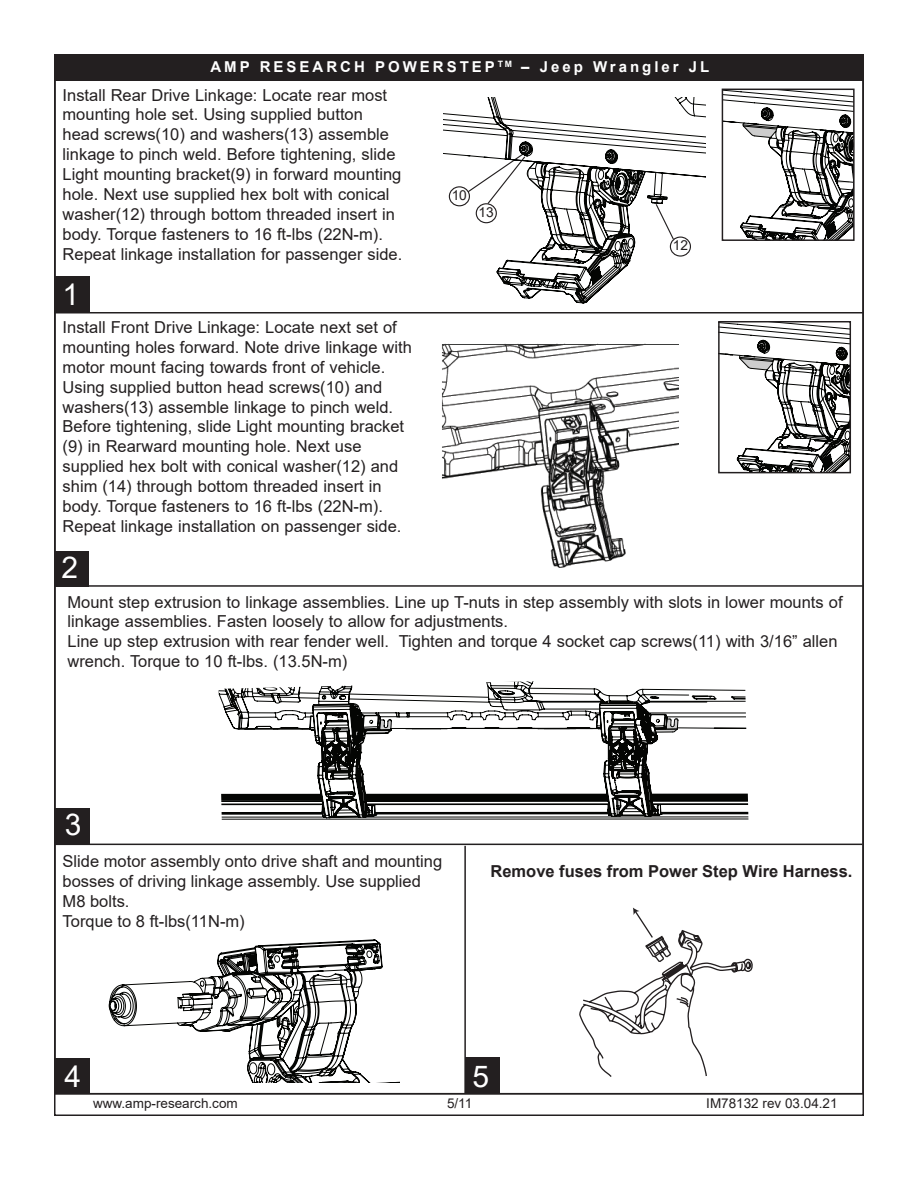
<style>
.page{position:relative;width:918px;height:1188px;background:#fff}
.page>*{position:absolute;margin:0;border:0;box-sizing:border-box;transform-origin:0 0}
.t1{font:30px "Arial";color:#fff}
.t2{font:16.5px/20px "Arial";color:#231f20}
.t3{font:700 16.5px "Arial";color:#231f20}
.t4{font:700 15px "Arial";letter-spacing:.2em;color:#fff}
.t5{font:13.8px "Arial";color:#231f20}
.t6{font:13.5px "Arial";color:#231f20}
</style>
<div class="page">
<div style="left:54px;top:55px;width:809px;height:26px;background:#231f20"></div>
<hr style="left:54px;top:312px;width:809px;height:2px;background:#231f20">
<img style="left:442px;top:343px;width:236px;height:225px">
<hr style="left:56px;top:585px;width:807px;height:2px;background:#231f20">
<hr style="left:55px;top:844px;width:808px;height:1px;background:#231f20">
<svg style="left:219px;top:681px;width:530px;height:139px"></svg>
<svg style="left:365px;top:719px;width:26px;height:14px"></svg>
<svg style="left:649px;top:717px;width:30px;height:20px"></svg>
<svg style="left:720px;top:323px;width:129px;height:148px"></svg>
<div style="left:718px;top:321px;width:133px;height:152px;border:1px solid #231f20"></div>
<svg style="left:444px;top:97px;width:191px;height:207px"></svg>
<svg style="left:448px;top:153px;width:95px;height:71px"></svg>
<svg style="left:635px;top:89px;width:218px;height:168px"></svg>
<div style="left:722px;top:89px;width:133px;height:152px;border:1px solid #231f20"></div>
<div style="left:55px;top:276px;width:35px;height:36px;background:#231f20"></div>
<div style="left:54px;top:551px;width:34px;height:36px;background:#231f20"></div>
<div style="left:56px;top:808px;width:34px;height:36px;background:#231f20"></div>
<svg style="left:579px;top:908px;width:174px;height:169px"></svg>
<svg style="left:109px;top:939px;width:290px;height:143px"></svg>
<div style="left:56px;top:1058px;width:34px;height:36px;background:#231f20"></div>
<div style="left:465px;top:1057px;width:35px;height:36px;background:#231f20"></div>
<hr style="left:464px;top:846px;width:2px;height:247px;background:#231f20">
<p class="t4" style="left:210px;top:56px;width:500px">AMP RESEARCH POWERSTEP <sup>TM</sup> – Jeep Wrangler JL</p>
<p class="t2" style="left:63px;top:85px;width:341px">Install Rear Drive Linkage: Locate rear most mounting hole set. Using supplied button head screws(10) and washers(13) assemble linkage to pinch weld. Before tightening, slide Light mounting bracket(9) in forward mounting hole. Next use supplied hex bolt with conical washer(12) through bottom threaded insert in body. Torque fasteners to 16 ft-lbs (22N-m).<br>Repeat linkage installation for passenger side.</p>
<h1 class="t1" style="left:63px;top:274px;width:18px">1</h1>
<p class="t2" style="left:63px;top:317px;width:351px">Install Front Drive Linkage: Locate next set of mounting holes forward. Note drive linkage with motor mount facing towards front of vehicle.<br>Using supplied button head screws(10) and washers(13) assemble linkage to pinch weld.<br>Before tightening, slide Light mounting bracket (9) in Rearward mounting hole. Next use supplied hex bolt with conical washer(12) and shim (14) through bottom threaded insert in body. Torque fasteners to 16 ft-lbs (22N-m).<br>Repeat linkage installation on passenger side.</p>
<h1 class="t1" style="left:61px;top:546px;width:18px">2</h1>
<p class="t5" style="left:452px;top:186px;width:17px">10</p>
<p class="t5" style="left:479px;top:203px;width:17px">13</p>
<p class="t5" style="left:673px;top:236px;width:17px">12</p>
<p class="t2" style="left:68px;top:592px;width:777px">Mount step extrusion to linkage assemblies. Line up T-nuts in step assembly with slots in lower mounts of linkage assemblies. Fasten loosely to allow for adjustments.<br>Line up step extrusion with rear fender well. Tighten and torque 4 socket cap screws(11) with 3/16” allen wrench. Torque to 10 ft-lbs. (13.5N-m)</p>
<h1 class="t1" style="left:65px;top:804px;width:18px">3</h1>
<p class="t2" style="left:63px;top:851px;width:381px">Slide motor assembly onto drive shaft and mounting bosses of driving linkage assembly. Use supplied M8 bolts.<br>Torque to 8 ft-lbs(11N-m)</p>
<p class="t3" style="left:490px;top:859px;width:364px">Remove fuses from Power Step Wire Harness.</p>
<h1 class="t1" style="left:64px;top:1056px;width:18px">4</h1>
<h1 class="t1" style="left:473px;top:1056px;width:18px">5</h1>
<p class="t6" style="left:93px;top:1094px;width:146px">www.amp-research.com</p>
<p class="t6" style="left:447px;top:1094px;width:27px">5/11</p>
<p class="t6" style="left:706px;top:1094px;width:133px">IM78132 rev 03.04.21</p>
</div>
